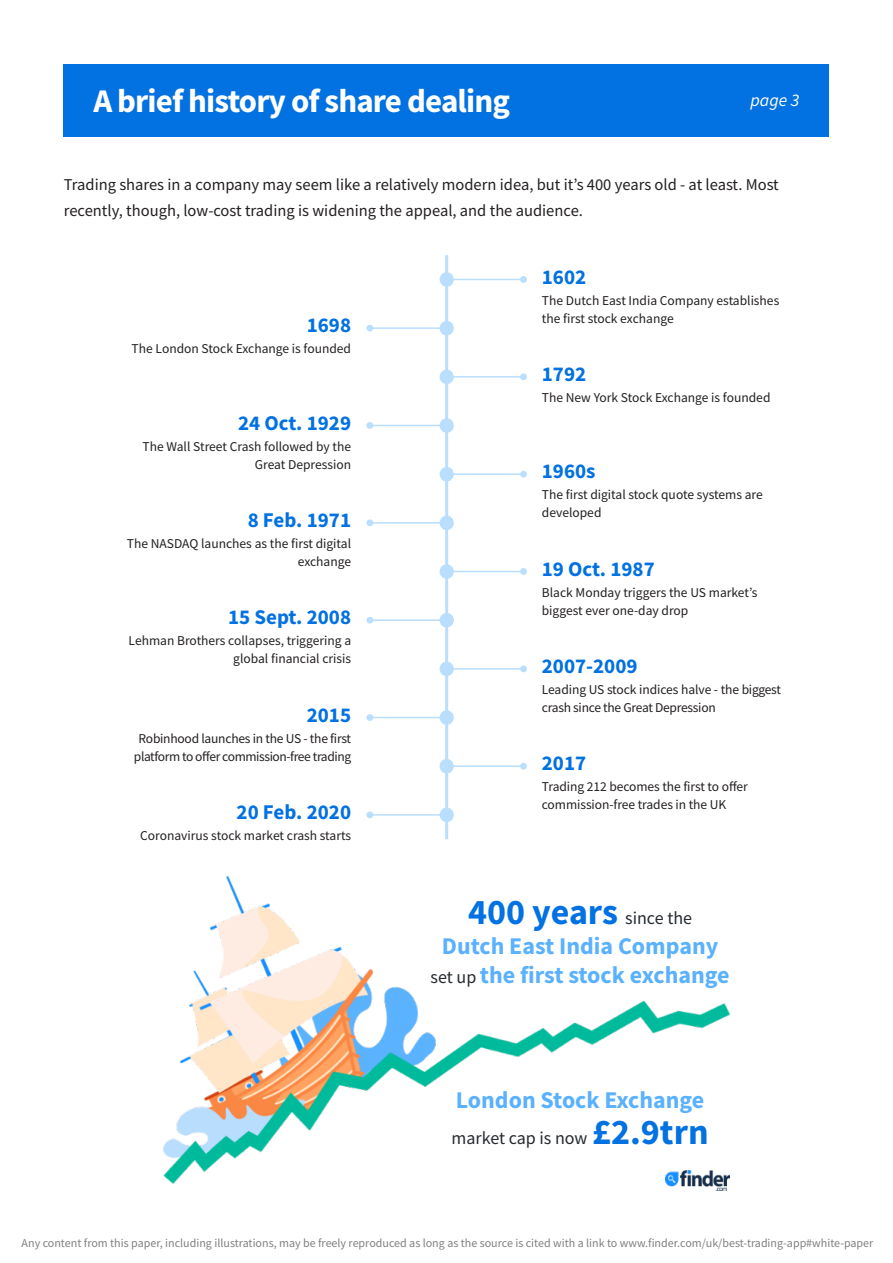
<style>
.page{position:relative;width:893px;height:1263px;background:#fff}
.page>*{position:absolute;margin:0;border:0;box-sizing:border-box;transform-origin:0 0}
.t1{font:700 36px "Source Sans Pro";letter-spacing:-.005em;color:#0271e1}
.t2{font:700 33px "Source Sans Pro";letter-spacing:-.025em;color:#fff}
.t3{font:700 24px/29.5px "Source Sans Pro";color:#5ab1fe;text-align:center}
.t4{font:700 21px "Source Sans Pro";color:#0271e1}
.t5{font:18px "Source Sans Pro";color:#242a2f}
.t6{font:italic 17.7px "Source Sans Pro";color:#fff}
.t7{font:16.5px/25.5px "Source Sans Pro";color:#231f20}
.t8{font:13.5px/18px "Source Sans Pro";color:#231f20}
.t9{font:13.5px/18px "Source Sans Pro";letter-spacing:-.03em;color:#231f20;text-align:center}
.t10{font:13.5px/18px "Source Sans Pro";letter-spacing:-.02em;color:#231f20}
.t11{font:12px "Source Sans Pro";color:#808080}
.s1{font-weight:400;font-size:18px;color:#242a2f}
.s2{font-weight:700;font-size:36px;color:#0271e1}
</style>
<div class="page">
<img style="left:163px;top:876px;width:567px;height:308px">
<img style="left:666px;top:1171px;width:64px;height:19px">
<div style="left:64px;top:64px;width:765px;height:72px;background:#0271e1"></div>
<hr style="left:445px;top:255px;width:3px;height:584px;background:#b9defe">
<div style="left:520px;top:276px;width:7px;height:7px;background:#b9defe;border-radius:50%"></div>
<hr style="left:447px;top:279px;width:74px;height:1px;background:#b9defe">
<div style="left:520px;top:471px;width:7px;height:6px;background:#b9defe;border-radius:50%"></div>
<hr style="left:447px;top:473px;width:74px;height:2px;background:#b9defe">
<div style="left:520px;top:665px;width:7px;height:7px;background:#b9defe;border-radius:50%"></div>
<hr style="left:447px;top:668px;width:74px;height:2px;background:#b9defe">
<div style="left:520px;top:373px;width:7px;height:7px;background:#b9defe;border-radius:50%"></div>
<hr style="left:447px;top:376px;width:74px;height:2px;background:#b9defe">
<div style="left:520px;top:568px;width:7px;height:7px;background:#b9defe;border-radius:50%"></div>
<hr style="left:447px;top:571px;width:74px;height:1px;background:#b9defe">
<div style="left:520px;top:763px;width:7px;height:6px;background:#b9defe;border-radius:50%"></div>
<hr style="left:447px;top:765px;width:74px;height:2px;background:#b9defe">
<div style="left:366px;top:325px;width:7px;height:7px;background:#b9defe;border-radius:50%"></div>
<hr style="left:372px;top:327px;width:75px;height:2px;background:#b9defe">
<div style="left:366px;top:519px;width:7px;height:7px;background:#b9defe;border-radius:50%"></div>
<hr style="left:372px;top:522px;width:75px;height:2px;background:#b9defe">
<div style="left:366px;top:714px;width:7px;height:7px;background:#b9defe;border-radius:50%"></div>
<hr style="left:372px;top:717px;width:75px;height:1px;background:#b9defe">
<div style="left:366px;top:422px;width:7px;height:7px;background:#b9defe;border-radius:50%"></div>
<hr style="left:372px;top:425px;width:75px;height:1px;background:#b9defe">
<div style="left:366px;top:617px;width:7px;height:6px;background:#b9defe;border-radius:50%"></div>
<hr style="left:372px;top:619px;width:75px;height:2px;background:#b9defe">
<div style="left:366px;top:811px;width:7px;height:7px;background:#b9defe;border-radius:50%"></div>
<hr style="left:372px;top:814px;width:75px;height:2px;background:#b9defe">
<div style="left:440px;top:272px;width:14px;height:15px;background:#b9defe;border-radius:50%"></div>
<div style="left:440px;top:467px;width:14px;height:14px;background:#b9defe;border-radius:50%"></div>
<div style="left:440px;top:661px;width:14px;height:15px;background:#b9defe;border-radius:50%"></div>
<div style="left:440px;top:369px;width:14px;height:15px;background:#b9defe;border-radius:50%"></div>
<div style="left:440px;top:564px;width:14px;height:15px;background:#b9defe;border-radius:50%"></div>
<div style="left:440px;top:759px;width:14px;height:14px;background:#b9defe;border-radius:50%"></div>
<div style="left:440px;top:321px;width:14px;height:14px;background:#b9defe;border-radius:50%"></div>
<div style="left:440px;top:515px;width:14px;height:15px;background:#b9defe;border-radius:50%"></div>
<div style="left:440px;top:710px;width:14px;height:15px;background:#b9defe;border-radius:50%"></div>
<div style="left:440px;top:418px;width:14px;height:15px;background:#b9defe;border-radius:50%"></div>
<div style="left:440px;top:613px;width:14px;height:14px;background:#b9defe;border-radius:50%"></div>
<div style="left:440px;top:807px;width:14px;height:15px;background:#b9defe;border-radius:50%"></div>
<h2 class="t2" style="left:93px;top:87px;width:418px">A brief history of share dealing</h2>
<h3 class="t6" style="left:750px;top:93px;width:50px">page 3</h3>
<p class="t7" style="left:64px;top:173px;width:717px">Trading shares in a company may seem like a relatively modern idea, but it’s 400 years old - at least. Most recently, though, low-cost trading is widening the appeal, and the audience.</p>
<h3 class="t4" style="left:307px;top:317px;width:46px">1698</h3>
<p class="t8" style="left:132px;top:341px;width:221px">The London Stock Exchange is founded</p>
<h3 class="t4" style="left:238px;top:414px;width:114px">24 Oct. 1929</h3>
<p class="t8" style="left:142px;top:438px;width:210px;text-align:right">The Wall Street Crash followed by the<br>Great Depression</p>
<h3 class="t4" style="left:248px;top:511px;width:105px">8 Feb. 1971</h3>
<p class="t8" style="left:127px;top:536px;width:226px;text-align:right">The NASDAQ launches as the first digital exchange</p>
<h3 class="t4" style="left:228px;top:609px;width:125px">15 Sept. 2008</h3>
<p class="t8" style="left:129px;top:633px;width:224px;text-align:right">Lehman Brothers collapses, triggering a global financial crisis</p>
<h3 class="t4" style="left:307px;top:706px;width:46px">2015</h3>
<p class="t9" style="left:134px;top:730px;width:219px">Robinhood launches in the US - the first platform to offer commission-free trading</p>
<h3 class="t4" style="left:237px;top:803px;width:116px">20 Feb. 2020</h3>
<p class="t8" style="left:140px;top:828px;width:212px">Coronavirus stock market crash starts</p>
<h3 class="t4" style="left:542px;top:268px;width:46px">1602</h3>
<p class="t8" style="left:542px;top:292px;width:239px">The Dutch East India Company establishes the first stock exchange</p>
<h3 class="t4" style="left:542px;top:365px;width:46px">1792</h3>
<p class="t8" style="left:542px;top:390px;width:230px">The New York Stock Exchange is founded</p>
<h3 class="t4" style="left:542px;top:463px;width:55px">1960s</h3>
<p class="t8" style="left:542px;top:487px;width:223px">The first digital stock quote systems are developed</p>
<h3 class="t4" style="left:542px;top:560px;width:114px">19 Oct. 1987</h3>
<p class="t8" style="left:542px;top:584px;width:217px">Black Monday triggers the US market’s biggest ever one-day drop</p>
<h3 class="t4" style="left:542px;top:657px;width:97px">2007-2009</h3>
<p class="t10" style="left:542px;top:682px;width:241px">Leading US stock indices halve - the biggest crash since the Great Depression</p>
<h3 class="t4" style="left:542px;top:755px;width:46px">2017</h3>
<p class="t8" style="left:542px;top:779px;width:208px">Trading 212 becomes the first to offer commission-free trades in the UK</p>
<h1 class="t1" style="left:468px;top:897px;width:226px">400 years <span class="s1">since the</span></h1>
<h3 class="t3" style="left:431px;top:933px;width:301px">Dutch East India Company <span class="s1">set up</span> the first stock exchange</h3>
<h3 class="t3" style="left:456px;top:1087px;width:250px">London Stock Exchange</h3>
<h3 class="t5" style="left:452px;top:1130px;width:259px">market cap is now <span class="s2">£2.9trn</span></h3>
<p class="t11" style="left:22px;top:1238px;width:853px">Any content from this paper, including illustrations, may be freely reproduced as long as the source is cited with a link to www.finder.com/uk/best-trading-app#white-paper</p>
</div>
